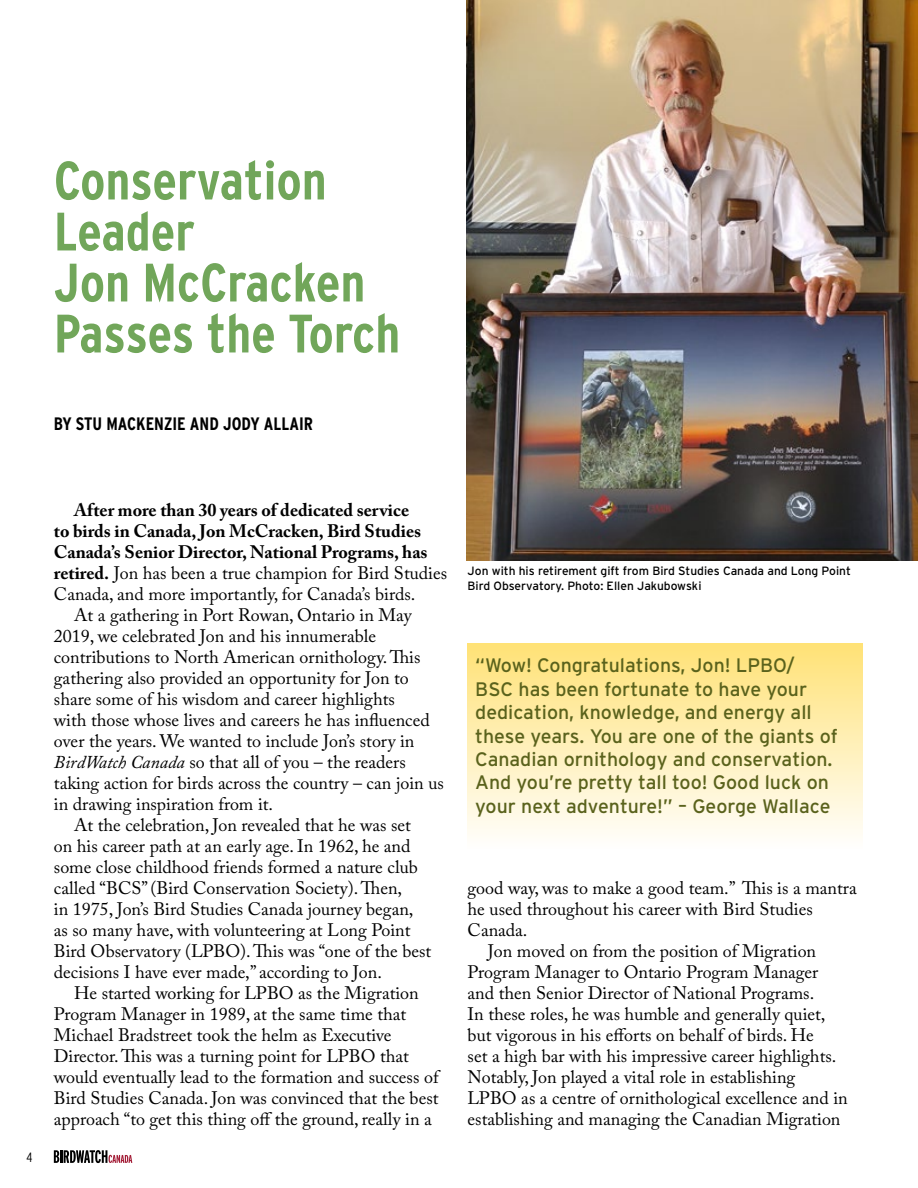
<style>
.page{position:relative;width:918px;height:1188px;background:#fff}
.page>*{position:absolute;margin:0;border:0;box-sizing:border-box;transform-origin:0 0}
.t1{font:700 condensed 54px/51px "Interstate";color:#71a65a}
.Body_A{font:19.5px/23.4px "Interstate";color:#5a621c}
.Body_A-2{font:18px/21px "Adobe Caslon Pro";color:#000}
.Body_A-3{font:700 18px/21px "Adobe Caslon Pro";color:#000}
.t2{font:700 condensed 18px "Interstate";color:#000}
.t3{font:300 condensed 13.5px "Interstate";color:#000}
.Sub_Heading{font:12px/15px "Interstate";color:#000}
.s1{font-weight:400}
.s2{font-style:italic}
</style>
<div class="page">
<svg style="left:54px;top:1150px;width:78px;height:13px"></svg>
<div style="left:468px;top:643px;width:395px;height:205px;background:linear-gradient(to bottom,#ffe175,#fffefd)"></div>
<img style="left:467px;top:0;width:451px;height:561px">
<p class="t1" style="left:54px;top:155px;width:274px">Conservation<br>Leader</p>
<p class="t1" style="left:54px;top:257px;width:348px">Jon McCracken<br>Passes the Torch</p>
<p class="t2" style="left:54px;top:414px;width:261px">BY STU MACKENZIE AND JODY ALLAIR</p>
<p class="t3" style="left:26px;top:1150px;width:7px">4</p>
<p class="Body_A-3" style="left:54px;top:499px;width:395px;text-indent:20px">After more than 30 years of dedicated service<br>to birds in Canada, Jon McCracken, Bird Studies Canada’s Senior Director, National Programs, has retired. <span class="s1">Jon has been a true champion for Bird Studies Canada, and more importantly, for Canada’s birds.</span></p>
<p class="Body_A-2" style="left:54px;top:604px;width:391px;text-indent:20px">At a gathering in Port Rowan, Ontario in May 2019, we celebrated Jon and his innumerable contributions to North American ornithology. This gathering also provided an opportunity for Jon to share some of his wisdom and career highlights<br>with those whose lives and careers he has influenced over the years. We wanted to include Jon’s story in <span class="s2">BirdWatch Canada</span> so that all of you – the readers taking action for birds across the country – can join us in drawing inspiration from it.</p>
<p class="Body_A-2" style="left:54px;top:814px;width:379px;text-indent:20px">At the celebration, Jon revealed that he was set on his career path at an early age. In 1962, he and some close childhood friends formed a nature club called “BCS” (Bird Conservation Society). Then,<br>in 1975, Jon’s Bird Studies Canada journey began, as so many have, with volunteering at Long Point Bird Observatory (LPBO). This was “one of the best decisions I have ever made,” according to Jon.</p>
<p class="Body_A-2" style="left:54px;top:982px;width:386px;text-indent:20px">He started working for LPBO as the Migration Program Manager in 1989, at the same time that Michael Bradstreet took the helm as Executive Director. This was a turning point for LPBO that would eventually lead to the formation and success of Bird Studies Canada. Jon was convinced that the best approach “to get this thing off the ground, really in a</p>
<p class="Sub_Heading" style="left:468px;top:563px;width:385px">Jon with his retirement gift from Bird Studies Canada and Long Point<br>Bird Observatory. Photo: Ellen Jakubowski</p>
<p class="Body_A" style="left:475px;top:654px;width:364px">“Wow! Congratulations, Jon! LPBO/<br>BSC has been fortunate to have your dedication, knowledge, and energy all these years. You are one of the giants of Canadian ornithology and conservation.<br>And you’re pretty tall too! Good luck on your next adventure!” – George Wallace</p>
<p class="Body_A-2" style="left:468px;top:877px;width:391px">good way, was to make a good team.” This is a mantra he used throughout his career with Bird Studies<br>Canada.</p>
<p class="Body_A-2" style="left:468px;top:940px;width:382px;text-indent:20px">Jon moved on from the position of Migration Program Manager to Ontario Program Manager and then Senior Director of National Programs.<br>In these roles, he was humble and generally quiet, but vigorous in his efforts on behalf of birds. He<br>set a high bar with his impressive career highlights.<br>Notably, Jon played a vital role in establishing LPBO as a centre of ornithological excellence and in establishing and managing the Canadian Migration</p>
</div>
